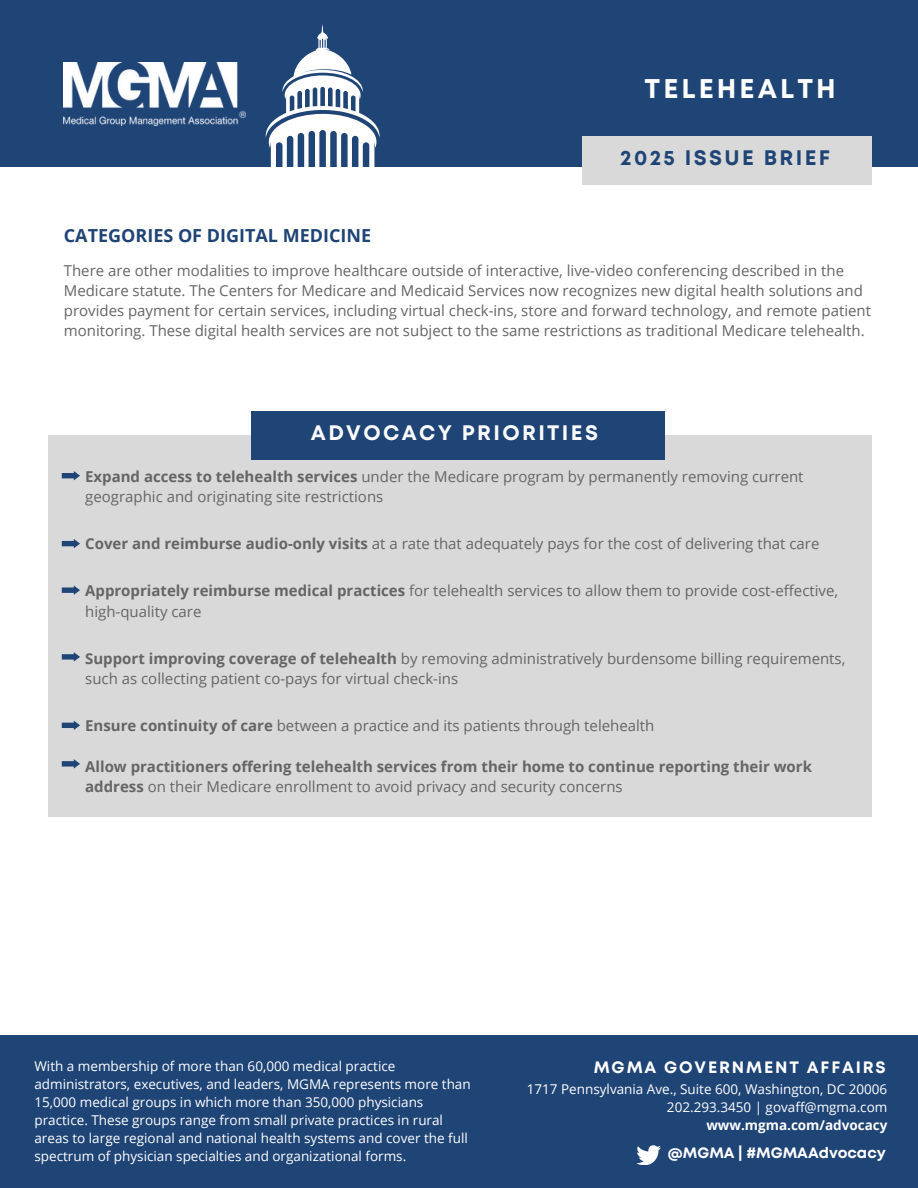
<style>
.page{position:relative;width:918px;height:1188px;background:#fff}
.page>*{position:absolute;margin:0;border:0;box-sizing:border-box;transform-origin:0 0}
.t1{font:700 27px "Mont";letter-spacing:.115em;color:#fff}
.t2{font:700 21px "Mont";letter-spacing:.115em;color:#fbfbfb}
.t3{font:700 21px "Mont";letter-spacing:.115em;color:#1f4476}
.t4{font:700 18px "Open Sans";color:#1f4476}
.t5{font:700 16.5px "Mont";letter-spacing:.115em;color:#fff}
.t6{font:15px/20.2px "Open Sans";color:#656565}
.t7{font:700 15px/20.2px "Open Sans";color:#656565}
.t8{font:700 15px "Mont";color:#fff}
.t9{font:13.5px/18px "Open Sans";color:#fff}
.t10{font:700 13.5px "Open Sans";color:#fff}
.s1{font-weight:700}
.s2{font-weight:400}
</style>
<div class="page">
<div style="left:0;top:0;width:918px;height:166px;background:#1f4476"></div>
<svg style="left:239px;top:24px;width:167px;height:143px"></svg>
<img style="left:63px;top:63px;width:183px;height:63px">
<div style="left:0;top:1036px;width:918px;height:152px;background:#1f4476"></div>
<svg style="left:636px;top:1145px;width:25px;height:20px"></svg>
<div style="left:48px;top:435px;width:824px;height:382px;background:#d9d9d9"></div>
<div style="left:251px;top:411px;width:414px;height:48px;background:#1f4476"></div>
<svg style="left:62px;top:471px;width:18px;height:9px"></svg>
<svg style="left:62px;top:539px;width:18px;height:9px"></svg>
<svg style="left:62px;top:585px;width:18px;height:9px"></svg>
<svg style="left:62px;top:652px;width:18px;height:9px"></svg>
<svg style="left:62px;top:721px;width:18px;height:9px"></svg>
<div style="left:582px;top:136px;width:290px;height:48px;background:#d9d9d9"></div>
<svg style="left:62px;top:759px;width:18px;height:9px"></svg>
<p class="t1" style="left:645px;top:78px;width:193px">TELEHEALTH</p>
<p class="t3" style="left:620px;top:149px;width:212px">2025 ISSUE BRIEF</p>
<p class="t4" style="left:64px;top:223px;width:309px">CATEGORIES OF DIGITAL MEDICINE</p>
<p class="t6" style="left:64px;top:260px;width:809px">There are other modalities to improve healthcare outside of interactive, live-video conferencing described in the Medicare statute. The Centers for Medicare and Medicaid Services now recognizes new digital health solutions and provides payment for certain services, including virtual check-ins, store and forward technology, and remote patient monitoring. These digital health services are not subject to the same restrictions as traditional Medicare telehealth.</p>
<p class="t2" style="left:311px;top:425px;width:289px">ADVOCACY PRIORITIES</p>
<p class="t6" style="left:85px;top:466px;width:720px"><span class="s1">Expand access to telehealth services</span> under the Medicare program by permanently removing current geographic and originating site restrictions</p>
<p class="t6" style="left:85px;top:533px;width:736px"><span class="s1">Cover and reimburse audio-only visits</span> at a rate that adequately pays for the cost of delivering that care</p>
<p class="t6" style="left:85px;top:580px;width:755px"><span class="s1">Appropriately reimburse medical practices</span> for telehealth services to allow them to provide cost-effective, high-quality care</p>
<p class="t6" style="left:85px;top:648px;width:762px"><span class="s1">Support improving coverage of telehealth</span> by removing administratively burdensome billing requirements, such as collecting patient co-pays for virtual check-ins</p>
<p class="t6" style="left:85px;top:715px;width:571px"><span class="s1">Ensure continuity of care</span> between a practice and its patients through telehealth</p>
<p class="t7" style="left:85px;top:756px;width:728px">Allow practitioners offering telehealth services from their home to continue reporting their work address <span class="s2">on their Medicare enrollment to avoid privacy and security concerns</span></p>
<p class="t9" style="left:34px;top:1057px;width:438px">With a membership of more than 60,000 medical practice administrators, executives, and leaders, MGMA represents more than 15,000 medical groups in which more than 350,000 physicians practice. These groups range from small private practices in rural areas to large regional and national health systems and cover the full spectrum of physician specialties and organizational forms.</p>
<h1 class="t5" style="left:594px;top:1061px;width:294px">MGMA GOVERNMENT AFFAIRS</h1>
<p class="t9" style="left:527px;top:1079px;width:362px">1717 Pennsylvania Ave., Suite 600, Washington, DC 20006</p>
<h2 class="t9" style="left:667px;top:1097px;width:222px">202.293.3450 | govaff@mgma.com</h2>
<h3 class="t10" style="left:706px;top:1115px;width:183px">www.mgma.com/advocacy</h3>
<h2 class="t8" style="left:668px;top:1148px;width:219px">@MGMA | #MGMAAdvocacy</h2>
</div>
